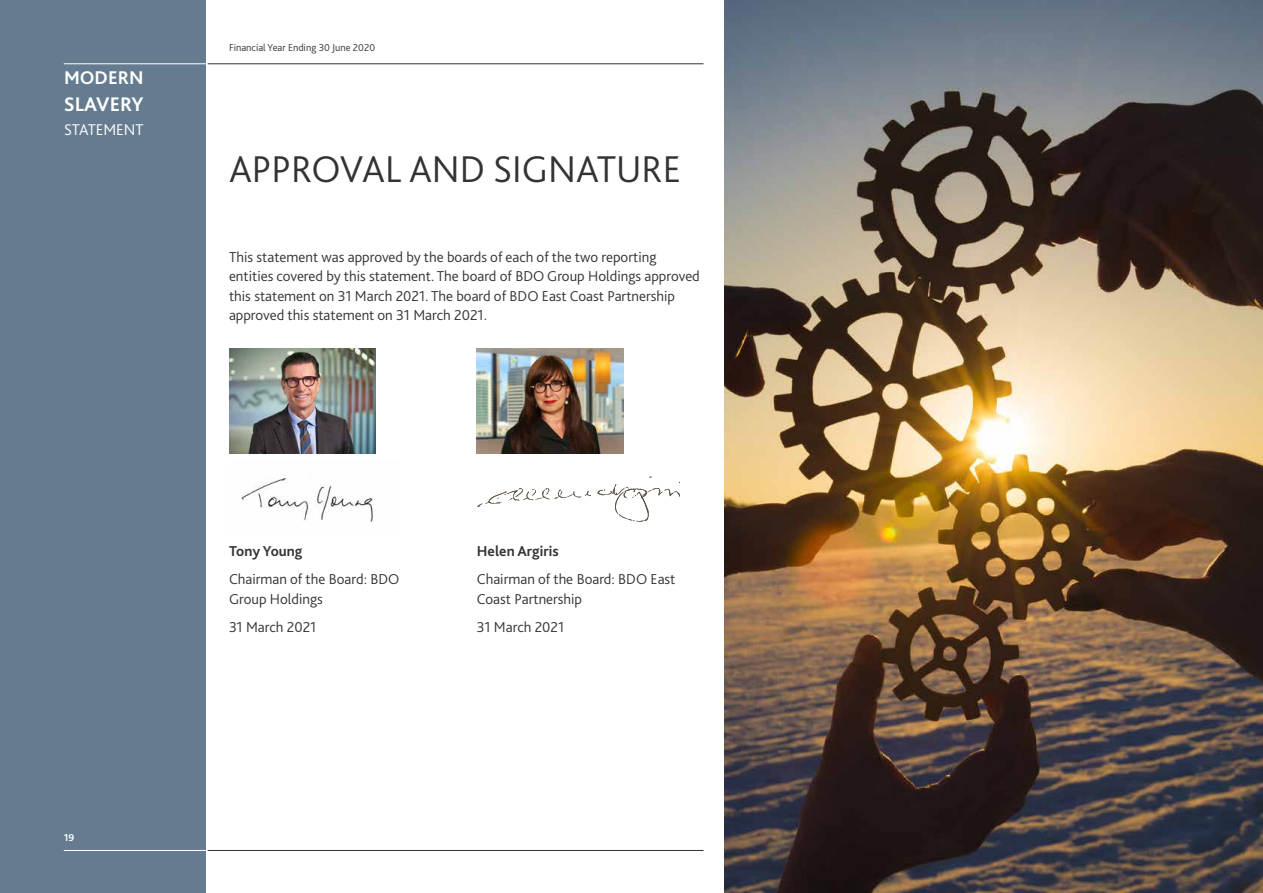
<style>
.page{position:relative;width:1263px;height:893px;background:#fff}
.page>*{position:absolute;margin:0;border:0;box-sizing:border-box;transform-origin:0 0}
.t1{font:300 39px "Bliss Pro";color:#343331}
.t2{font:700 20.55px "Bliss Pro";color:#fff}
.t3{font:700 19.35px "Bliss Pro";color:#fff}
.t4{font:300 16.2px "Bliss Pro";color:#fff}
.t5{font:300 15px/19.5px "Bliss Pro";color:#343331}
.t6{font:700 15px "Bliss Pro";color:#343331}
.t7{font:300 10.5px "Bliss Pro";color:#343331}
.t8{font:700 10.5px "Bliss Pro";color:#fff}
</style>
<div class="page">
<div style="left:0;top:0;width:206px;height:893px;background:#657c90"></div>
<img style="left:229px;top:348px;width:147px;height:105px">
<img style="left:241px;top:478px;width:132px;height:45px">
<svg style="left:477px;top:476px;width:203px;height:46px"></svg>
<img style="left:477px;top:348px;width:146px;height:105px">
<img style="left:725px;top:0;width:538px;height:893px">
<hr style="left:64px;top:63px;width:144px;height:1px;background:#fff">
<hr style="left:64px;top:850px;width:144px;height:1px;background:#fff">
<hr style="left:208px;top:63px;width:495px;height:1px;background:#343331">
<hr style="left:208px;top:850px;width:495px;height:1px;background:#343331">
<p class="t3" style="left:64px;top:66px;width:81px">MODERN</p>
<h2 class="t2" style="left:64px;top:92px;width:81px">SLAVERY</h2>
<p class="t4" style="left:64px;top:119px;width:81px">STATEMENT</p>
<p class="t7" style="left:229px;top:40px;width:148px">Financial Year Ending 30 June 2020</p>
<h1 class="t1" style="left:229px;top:144px;width:453px">APPROVAL AND SIGNATURE</h1>
<p class="t5" style="left:229px;top:246px;width:472px">This statement was approved by the boards of each of the two reporting entities covered by this statement. The board of BDO Group Holdings approved this statement on 31 March 2021. The board of BDO East Coast Partnership approved this statement on 31 March 2021.</p>
<p class="t8" style="left:64px;top:831px;width:12px">19</p>
<p class="t6" style="left:229px;top:542px;width:75px">Tony Young</p>
<p class="t5" style="left:229px;top:569px;width:172px">Chairman of the Board: BDO<br>Group Holdings</p>
<p class="t5" style="left:229px;top:616px;width:89px">31 March 2021</p>
<p class="t6" style="left:477px;top:542px;width:83px">Helen Argiris</p>
<p class="t5" style="left:477px;top:569px;width:200px">Chairman of the Board: BDO East<br>Coast Partnership</p>
<p class="t5" style="left:477px;top:616px;width:89px">31 March 2021</p>
</div>
